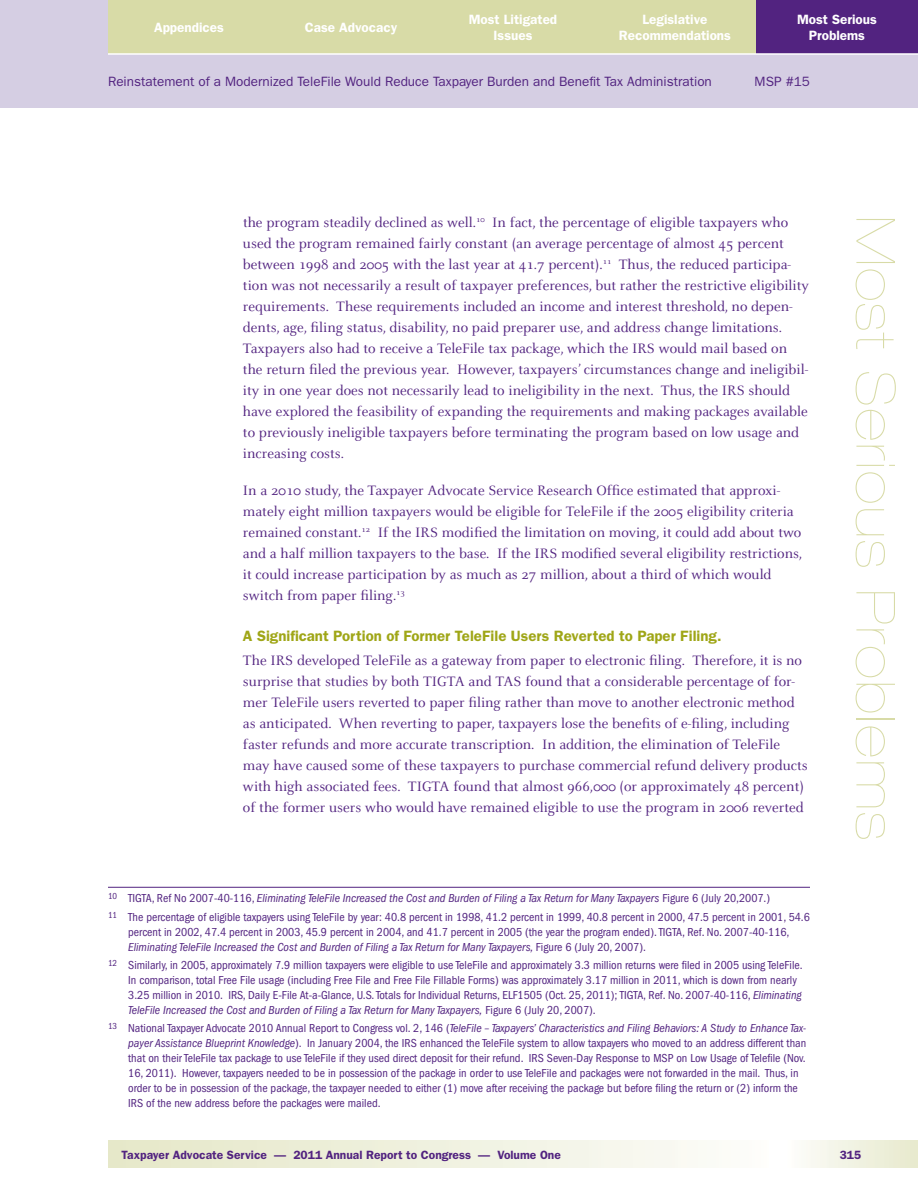
<style>
.page{position:relative;width:918px;height:1188px;background:#fff}
.page>*{position:absolute;margin:0;border:0;box-sizing:border-box;transform-origin:0 0}
.t1{font:900 expanded 54px "Helvetica Neue";letter-spacing:.04em;color:#d8dba7}
.t2{font:15px/21px "Celeste";color:#522380}
.t3{font:600 15px "Franklin Gothic";color:#9fa617}
.t4{font:13.5px "Franklin Gothic";color:#522380}
.t5{font:600 13.5px/16.5px "Franklin Gothic";color:#fff;text-align:center}
.t6{font:condensed 12px/15px "Franklin Gothic";color:#522380}
.t7{font:600 12px "Franklin Gothic";color:#522380}
.s1{font-style:italic}
</style>
<div class="page">
<svg style="left:108px;top:1141px;width:590px;height:27px;background:#eff0dd"></svg>
<div style="left:0;top:0;width:918px;height:108px;background:#d5cee3"></div>
<div style="left:770px;top:1141px;width:148px;height:27px;background:linear-gradient(to right,#fff,#e7e9cc)"></div>
<div style="left:756px;top:0;width:162px;height:54px;background:#522380"></div>
<div style="left:594px;top:0;width:162px;height:54px;background:#d8dba7"></div>
<div style="left:432px;top:0;width:162px;height:54px;background:#d8dba7"></div>
<div style="left:108px;top:0;width:162px;height:54px;background:#d8dba7"></div>
<div style="left:270px;top:0;width:162px;height:54px;background:#d8dba7"></div>
<hr style="left:108px;top:53px;width:810px;height:2px;background:#fff">
<hr style="left:108px;top:887px;width:702px;height:1px;background:#522380">
<p class="t5" style="left:154px;top:19px;width:71px">appendices</p>
<p class="t5" style="left:305px;top:19px;width:94px">case advocacy</p>
<p class="t5" style="left:469px;top:11px;width:90px">Most litigated issues</p>
<p class="t5" style="left:619px;top:11px;width:114px">legislative recommendations</p>
<p class="t5" style="left:797px;top:11px;width:81px">Most serious<br>Problems</p>
<p class="t4" style="left:108px;top:74px;width:605px">Reinstatement of a Modernized TeleFile Would Reduce Taxpayer Burden and Benefit Tax Administration</p>
<p class="t4" style="left:755px;top:74px;width:57px">MSP #15</p>
<p class="t2" style="left:243px;top:212px;width:547px">the program steadily declined as well.<sup>10</sup> in fact, the percentage of eligible taxpayers who</p>
<h1 class="t1" style="left:907px;top:216px;width:625px;rotate:90deg">Most Serious Problems</h1>
<p class="t2" style="left:243px;top:233px;width:567px">used the program remained fairly constant (an average percentage of almost 45 percent between 1998 and 2005 with the last year at 41.7 percent).<sup>11</sup> thus, the reduced participa&shy;tion was not necessarily a result of taxpayer preferences, but rather the restrictive eligibility requirements. these requirements included an income and interest threshold, no depen&shy;dents, age, filing status, disability, no paid preparer use, and address change limitations. taxpayers also had to receive a teleFile tax package, which the irS would mail based on the return filed the previous year. However, taxpayers’ circumstances change and ineligibil&shy;ity in one year does not necessarily lead to ineligibility in the next. thus, the irS should have explored the feasibility of expanding the requirements and making packages available to previously ineligible taxpayers before terminating the program based on low usage and increasing costs.</p>
<p class="t2" style="left:243px;top:480px;width:561px">in a 2010 study, the taxpayer advocate Service research office estimated that approxi&shy;mately eight million taxpayers would be eligible for teleFile if the 2005 eligibility criteria remained constant.<sup>12</sup> if the irS modified the limitation on moving, it could add about two and a half million taxpayers to the base. if the irS modified several eligibility restrictions, it could increase participation by as much as 27 million, about a third of which would switch from paper filing.<sup>13</sup></p>
<p class="t3" style="left:243px;top:627px;width:480px">a significant Portion of Former TeleFile users reverted to Paper Filing.</p>
<p class="t2" style="left:243px;top:651px;width:566px">the irS developed teleFile as a gateway from paper to electronic filing. therefore, it is no surprise that studies by both tiGta and taS found that a considerable percentage of for&shy;mer teleFile users reverted to paper filing rather than move to another electronic method as anticipated. When reverting to paper, taxpayers lose the benefits of e-filing, including faster refunds and more accurate transcription. in addition, the elimination of teleFile may have caused some of these taxpayers to purchase commercial refund delivery products with high associated fees. tiGta found that almost 966,000 (or approximately 48 percent) of the former users who would have remained eligible to use the program in 2006 reverted</p>
<p class="t6" style="left:108px;top:889px;width:703px;line-height:18.3px"><sup>10</sup> TIGTA, Ref No 2007-40-116, <span class="s1">Eliminating TeleFile Increased the Cost and Burden of Filing a Tax Return for Many Taxpayers</span> Figure 6 (July 20,2007.)<br><sup>11</sup> The percentage of eligible taxpayers using TeleFile by year: 40.8 percent in 1998, 41.2 percent in 1999, 40.8 percent in 2000, 47.5 percent in 2001, 54.6</p>
<p class="t6" style="left:128px;top:924px;width:663px">percent in 2002, 47.4 percent in 2003, 45.9 percent in 2004, and 41.7 percent in 2005 (the year the program ended). TIGTA, Ref. No. 2007-40-116,<br><span class="s1">Eliminating TeleFile Increased the Cost and Burden of Filing a Tax Return for Many Taxpayers,</span> Figure 6 (July 20, 2007).</p>
<p class="t6" style="left:128px;top:957px;width:676px;text-indent:-20px"><sup>12</sup> Similarly, in 2005, approximately 7.9 million taxpayers were eligible to use TeleFile and approximately 3.3 million returns were filed in 2005 using TeleFile.<br>In comparison, total Free File usage (including Free File and Free File Fillable Forms) was approximately 3.17 million in 2011, which is down from nearly 3.25 million in 2010. IRS, Daily E-File At-a-Glance, U.S. Totals for Individual Returns, ELF1505 (Oct. 25, 2011); TIGTA, Ref. No. 2007-40-116, <span class="s1">Eliminating TeleFile Increased the Cost and Burden of Filing a Tax Return for Many Taxpayers,</span> Figure 6 (July 20, 2007).</p>
<p class="t6" style="left:128px;top:1021px;width:680px;text-indent:-20px"><sup>13</sup> National Taxpayer Advocate 2010 Annual Report to Congress vol. 2, 146 (<span class="s1">TeleFile – Taxpayers’ Characteristics and Filing Behaviors: A Study to Enhance Tax&shy;payer Assistance Blueprint Knowledge</span>). In January 2004, the IRS enhanced the TeleFile system to allow taxpayers who moved to an address different than that on their TeleFile tax package to use TeleFile if they used direct deposit for their refund. IRS Seven-Day Response to MSP on Low Usage of Telefile (Nov.<br>16, 2011). However, taxpayers needed to be in possession of the package in order to use TeleFile and packages were not forwarded in the mail. Thus, in order to be in possession of the package, the taxpayer needed to either (1) move after receiving the package but before filing the return or (2) inform the IRS of the new address before the packages were mailed.</p>
<p class="t7" style="left:122px;top:1148px;width:441px">Taxpayer Advocate Service — 2011 Annual Report to Congress — Volume One</p>
<p class="t7" style="left:840px;top:1148px;width:23px">315</p>
</div>
